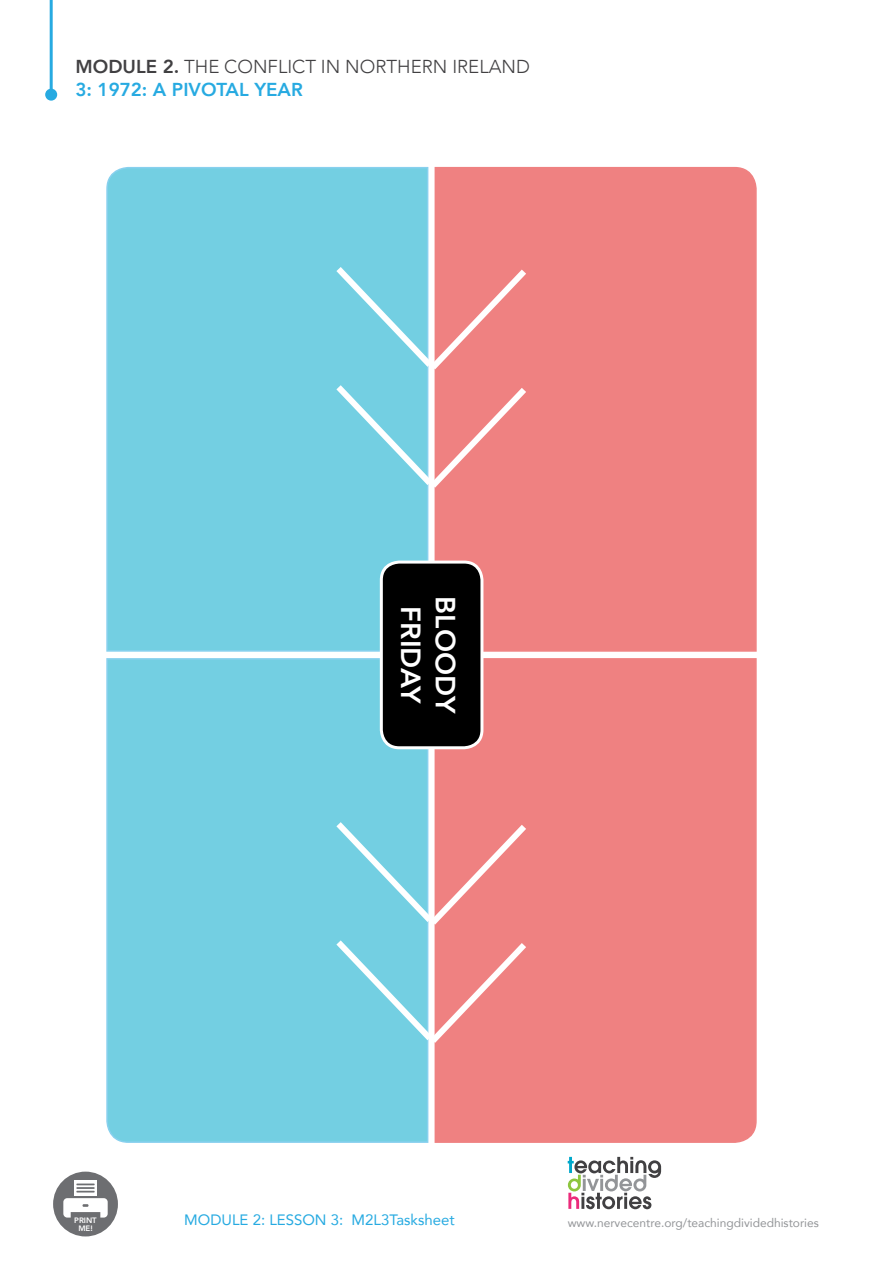
<style>
.page{position:relative;width:893px;height:1263px;background:#fff}
.page>*{position:absolute;margin:0;border:0;box-sizing:border-box;transform-origin:0 0}
.t1{font:800 27.75px/34.5px "Avenir";color:#fff;text-align:center}
.t2{font:300 18.75px/23.1px "Avenir";color:#414042}
.t3{font:15px "Avenir";color:#27aae1}
.t4{font:12px "Avenir";color:#939598}
.t5{font:800 7.8px/7.5px "Avenir";color:#fff;text-align:center}
.s1{font-weight:800}
.s2{font-weight:800;color:#27aae1}
</style>
<div class="page">
<hr style="left:50px;top:0;width:3px;height:95px;background:#27aae1">
<div style="left:45px;top:89px;width:12px;height:12px;background:#27aae1;border-radius:50%"></div>
<div style="left:52px;top:1170px;width:67px;height:67px;background:#6d6e71;border-radius:50%"></div>
<div style="left:51px;top:1169px;width:69px;height:69px;border:2px solid #fff;border-radius:50%"></div>
<svg style="left:74px;top:1180px;width:23px;height:16px"></svg>
<svg style="left:63px;top:1198px;width:45px;height:19px"></svg>
<svg style="left:76px;top:1183px;width:19px;height:9px"></svg>
<svg style="left:568px;top:1157px;width:93px;height:52px"></svg>
<div style="left:434px;top:658px;width:323px;height:485px;background:#ef8181"></div>
<div style="left:106px;top:658px;width:323px;height:485px;background:#73cfe2"></div>
<div style="left:106px;top:166px;width:323px;height:486px;background:#73cfe2"></div>
<div style="left:434px;top:166px;width:323px;height:486px;background:#ef8181"></div>
<div style="left:381px;top:562px;width:101px;height:186px;background:#000;border-radius:18px"></div>
<div style="left:380px;top:561px;width:103px;height:188px;border:3px solid #fff;border-radius:18px"></div>
<svg style="left:335px;top:261px;width:197px;height:233px;background:#b8afb8"></svg>
<svg style="left:335px;top:816px;width:197px;height:233px;background:#b8afb8"></svg>
<p class="t2" style="left:75px;top:55px;width:456px"><span class="s1">MODULE 2.</span> THE CONFLICT IN NORTHERN IRELAND<br><span class="s2">3: 1972: A PIVOTAL YEAR</span></p>
<h1 class="t1" style="left:464px;top:596px;width:119px;rotate:90deg">BLOODY<br>FRIDAY</h1>
<p class="t3" style="left:184px;top:1208px;width:272px">MODULE 2: LESSON 3: M2L3Tasksheet</p>
<p class="t5" style="left:74px;top:1216px;width:24px">PRINT<br>ME!</p>
<p class="t4" style="left:568px;top:1213px;width:253px">www.nervecentre.org/teachingdividedhistories</p>
</div>
